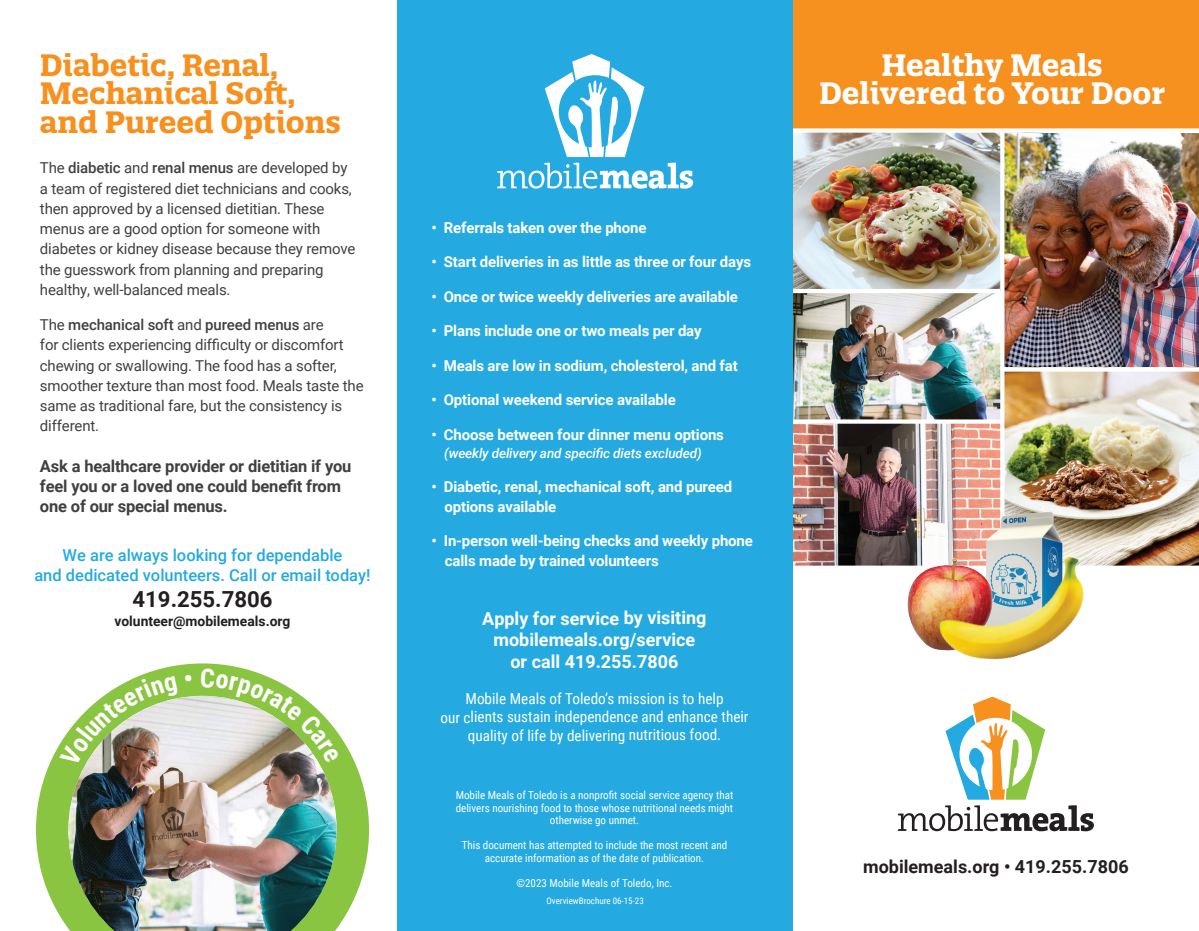
<style>
.page{position:relative;width:1199px;height:931px;background:#fff}
.page>*{position:absolute;margin:0;border:0;box-sizing:border-box;transform-origin:0 0}
.t1{font:700 30px/28.5px "Quatro Slab";color:#f69120}
.t2{font:700 30px/28.5px "Quatro Slab";color:#fff;text-align:center}
.t3{font:700 22.2px "Roboto";color:#231f20}
.t4{font:700 18px/21.6px "Roboto";color:#fff;text-align:center}
.t5{font:700 18px "Roboto";color:#231f20}
.t6{font:700 16.5px/20.2px "Roboto";letter-spacing:-.01em;color:#404041}
.t7{font:500 16.5px "Roboto";color:#24aae1}
.t8{font:15.3px/18.3px "Roboto Condensed";color:#fff;text-align:center}
.t9{font:15px/20.2px "Roboto";letter-spacing:-.01em;color:#404041}
.t10{font:700 15px/19.5px "Roboto";letter-spacing:-.01em;color:#fff}
.t11{font:700 13.8px "Roboto";color:#231f20}
.t12{font:italic 500 13.5px "Roboto";letter-spacing:-.01em;color:#fff}
.t13{font:11.1px/12.5px "Roboto Condensed";color:#fff;text-align:center}
.t14{font:9px "Roboto Condensed";color:#fff}
.s1{font-weight:500}
</style>
<div class="page">
<svg style="left:36px;top:663px;width:333px;height:265px"></svg>
<img style="left:792px;top:133px;width:208px;height:156px">
<div style="left:778px;top:0;width:421px;height:129px;background:#f69120"></div>
<img style="left:1004px;top:133px;width:195px;height:234px">
<img style="left:1004px;top:372px;width:195px;height:194px">
<img style="left:792px;top:424px;width:208px;height:142px">
<img style="left:792px;top:293px;width:208px;height:126px">
<div style="left:790px;top:128px;width:409px;height:5px;background:#fff"></div>
<div style="left:397px;top:0;width:395px;height:931px;background:#24aae1"></div>
<img style="left:68px;top:696px;width:269px;height:235px">
<svg style="left:898px;top:697px;width:196px;height:134px"></svg>
<svg style="left:497px;top:163px;width:196px;height:26px"></svg>
<svg style="left:545px;top:54px;width:99px;height:103px"></svg>
<img style="left:952px;top:501px;width:126px;height:51px">
<img style="left:902px;top:551px;width:105px;height:96px">
<img style="left:930px;top:552px;width:171px;height:108px">
<svg style="left:60px;top:676px;width:119px;height:90px"></svg>
<svg style="left:185px;top:675px;width:7px;height:7px"></svg>
<svg style="left:201px;top:668px;width:139px;height:95px"></svg>
<h1 class="t1" style="left:40px;top:51px;width:302px">Diabetic, Renal,<br>Mechanical Soft, and Pureed Options</h1>
<p class="t9" style="left:40px;top:157px;width:317px">The <span class="s1">diabetic</span> and <span class="s1">renal menus</span> are developed by a team of registered diet technicians and cooks, then approved by a licensed dietitian. These menus are a good option for someone with diabetes or kidney disease because they remove the guesswork from planning and preparing healthy, well-balanced meals.</p>
<p class="t9" style="left:40px;top:314px;width:325px">The <span class="s1">mechanical soft</span> and <span class="s1">pureed menus</span> are<br>for clients experiencing difficulty or discomfort chewing or swallowing. The food has a softer, smoother texture than most food. Meals taste the same as traditional fare, but the consistency is different.</p>
<p class="t6" style="left:40px;top:455px;width:313px">Ask a healthcare provider or dietitian if you feel you or a loved one could benefit from one of our special menus.</p>
<p class="t10" style="left:431px;top:217px;width:217px">• Referrals taken over the phone</p>
<p class="t10" style="left:431px;top:252px;width:321px">• Start deliveries in as little as three or four days</p>
<p class="t10" style="left:431px;top:286px;width:308px">• Once or twice weekly deliveries are available</p>
<p class="t10" style="left:431px;top:321px;width:272px">• Plans include one or two meals per day</p>
<p class="t10" style="left:431px;top:355px;width:308px">• Meals are low in sodium, cholesterol, and fat</p>
<p class="t10" style="left:431px;top:390px;width:246px">• Optional weekend service available</p>
<p class="t10" style="left:431px;top:424px;width:294px">• Choose between four dinner menu options</p>
<p class="t12" style="left:444px;top:444px;width:259px">(weekly delivery and specific diets excluded)</p>
<p class="t10" style="left:444px;top:477px;width:289px;text-indent:-13px">• Diabetic, renal, mechanical soft, and pureed options available</p>
<p class="t10" style="left:431px;top:531px;width:323px">• In-person well-being checks and weekly phone</p>
<p class="t7" style="left:63px;top:544px;width:281px">We are always looking for dependable</p>
<p class="t10" style="left:445px;top:550px;width:215px">calls made by trained volunteers</p>
<p class="t7" style="left:34px;top:563px;width:338px">and dedicated volunteers. Call or email today!</p>
<h2 class="t3" style="left:133px;top:583px;width:141px">419.255.7806</h2>
<p class="t11" style="left:115px;top:612px;width:177px">volunteer@mobilemeals.org</p>
<p class="t4" style="left:482px;top:607px;width:226px">Apply for service by visiting mobilemeals.org/service<br>or call 419.255.7806</p>
<p class="t8" style="left:440px;top:689px;width:310px">Mobile Meals of Toledo’s mission is to help<br>our clients sustain independence and enhance their quality of life by delivering nutritious food.</p>
<p class="t13" style="left:456px;top:789px;width:279px">Mobile Meals of Toledo is a nonprofit social service agency that delivers nourishing food to those whose nutritional needs might otherwise go unmet.</p>
<p class="t13" style="left:462px;top:839px;width:267px">This document has attempted to include the most recent and accurate information as of the date of publication.</p>
<p class="t13" style="left:516px;top:876px;width:158px">©2023 Mobile Meals of Toledo, Inc.</p>
<p class="t14" style="left:546px;top:894px;width:99px">OverviewBrochure 06-15-23</p>
<h1 class="t2" style="left:819px;top:51px;width:348px">Healthy Meals<br>Delivered to Your Door</h1>
<p class="t5" style="left:863px;top:854px;width:267px">mobilemeals.org • 419.255.7806</p>
</div>
